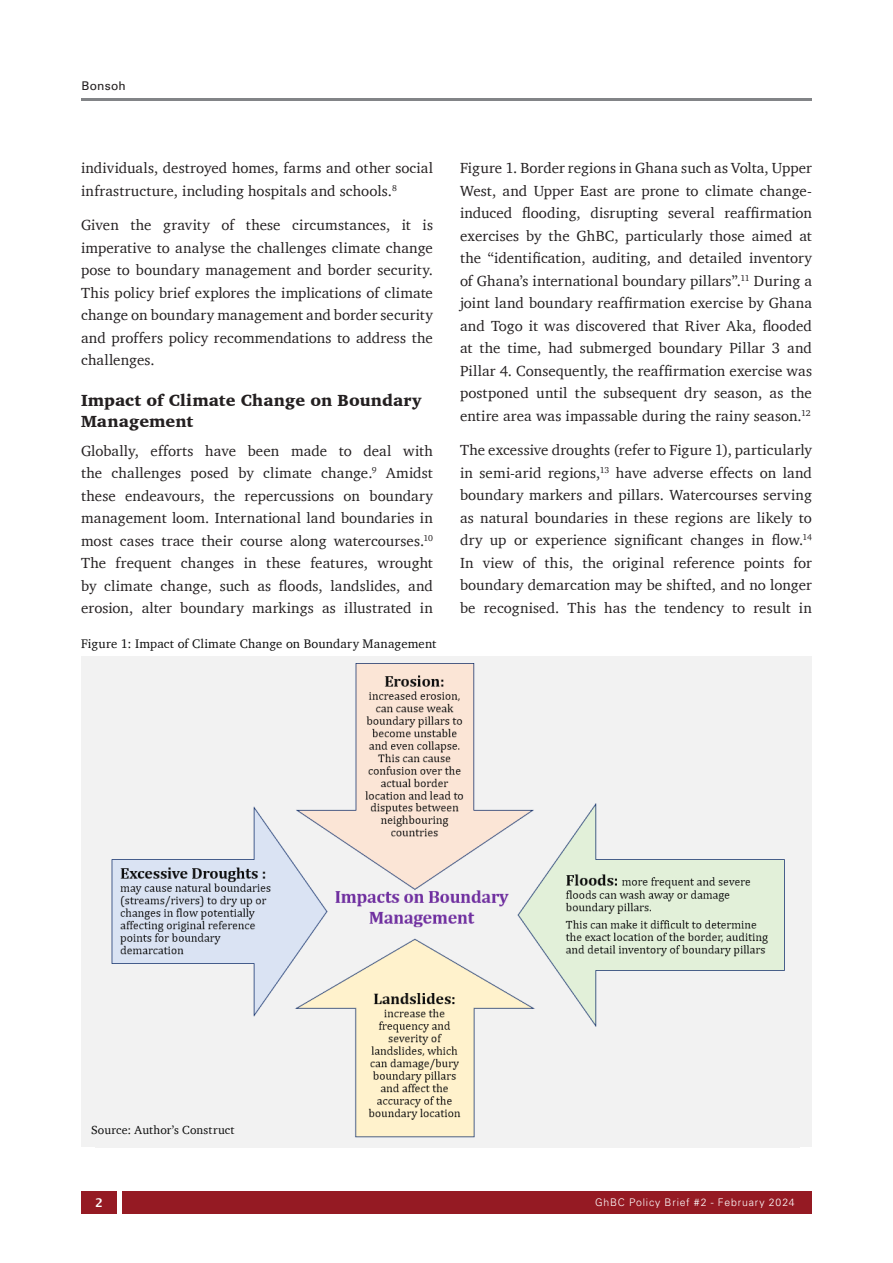
<style>
.page{position:relative;width:893px;height:1263px;background:#fff}
.page>*{position:absolute;margin:0;border:0;box-sizing:border-box;transform-origin:0 0}
.t1{font:900 16.5px/21.8px "Charter";letter-spacing:.005em;color:#231f20}
.t2{font:15px/22.5px "Charter";letter-spacing:.005em;color:#231f20;text-align:justify}
.t3{font:12.75px "Charter";letter-spacing:.01em;color:#0d0d0d}
.t4{font:12px "Charter";letter-spacing:.015em;color:#0d0d0d}
.t5{font:12px "Univers";letter-spacing:.02em;color:#231f20}
.t6{font:700 12px "Lucida Grande";color:#fff}
.t7{font:300 10.5px "Univers";letter-spacing:.075em;color:#fff}
</style>
<div class="page">
<hr style="left:81px;top:98px;width:731px;height:2px;background:#828487">
<div style="left:122px;top:1191px;width:689px;height:23px;background:#951a23"></div>
<div style="left:81px;top:1191px;width:36px;height:23px;background:#951a23"></div>
<div style="left:81px;top:656px;width:731px;height:491px;background:#f2f2f2"></div>
<img style="left:111px;top:663px;width:674px;height:475px">
<p class="t5" style="left:81px;top:79px;width:46px">Bonsoh</p>
<p class="t2" style="left:81px;top:157px;width:353px">individuals, destroyed homes, farms and other social infrastructure, including hospitals and schools.<sup>8</sup></p>
<p class="t2" style="left:81px;top:214px;width:353px">Given the gravity of these circumstances, it is imperative to analyse the challenges climate change pose to boundary management and border security.<br>This policy brief explores the implications of climate change on boundary management and border security and proffers policy recommendations to address the challenges.</p>
<p class="t1" style="left:81px;top:389px;width:342px">Impact of Climate Change on Boundary<br>Management</p>
<p class="t2" style="left:81px;top:439px;width:353px">Globally, efforts have been made to deal with the challenges posed by climate change.<sup>9</sup> Amidst these endeavours, the repercussions on boundary management loom. International land boundaries in most cases trace their course along watercourses.<sup>10<br></sup>The frequent changes in these features, wrought by climate change, such as floods, landslides, and erosion, alter boundary markings as illustrated in</p>
<p class="t3" style="left:81px;top:633px;width:357px">Figure 1: Impact of Climate Change on Boundary Management</p>
<p class="t2" style="left:460px;top:157px;width:353px">Figure 1. Border regions in Ghana such as Volta, Upper West, and Upper East are prone to climate change&shy;induced flooding, disrupting several reaffirmation exercises by the GhBC, particularly those aimed at the “identification, auditing, and detailed inventory of Ghana’s international boundary pillars”.<sup>11</sup> During a joint land boundary reaffirmation exercise by Ghana and Togo it was discovered that River Aka, flooded at the time, had submerged boundary Pillar 3 and Pillar 4. Consequently, the reaffirmation exercise was postponed until the subsequent dry season, as the entire area was impassable during the rainy season.<sup>12</sup></p>
<p class="t2" style="left:460px;top:439px;width:353px">The excessive droughts (refer to Figure 1), particularly in semi-arid regions,<sup>13</sup> have adverse effects on land boundary markers and pillars. Watercourses serving as natural boundaries in these regions are likely to dry up or experience significant changes in flow.<sup>14<br></sup>In view of this, the original reference points for boundary demarcation may be shifted, and no longer be recognised. This has the tendency to result in</p>
<p class="t4" style="left:91px;top:1119px;width:145px">Source: Author’s Construct</p>
<p class="t6" style="left:95px;top:1193px;width:9px">2</p>
<p class="t7" style="left:595px;top:1196px;width:201px">GhBC Policy Brief #2 - February 2024</p>
</div>
